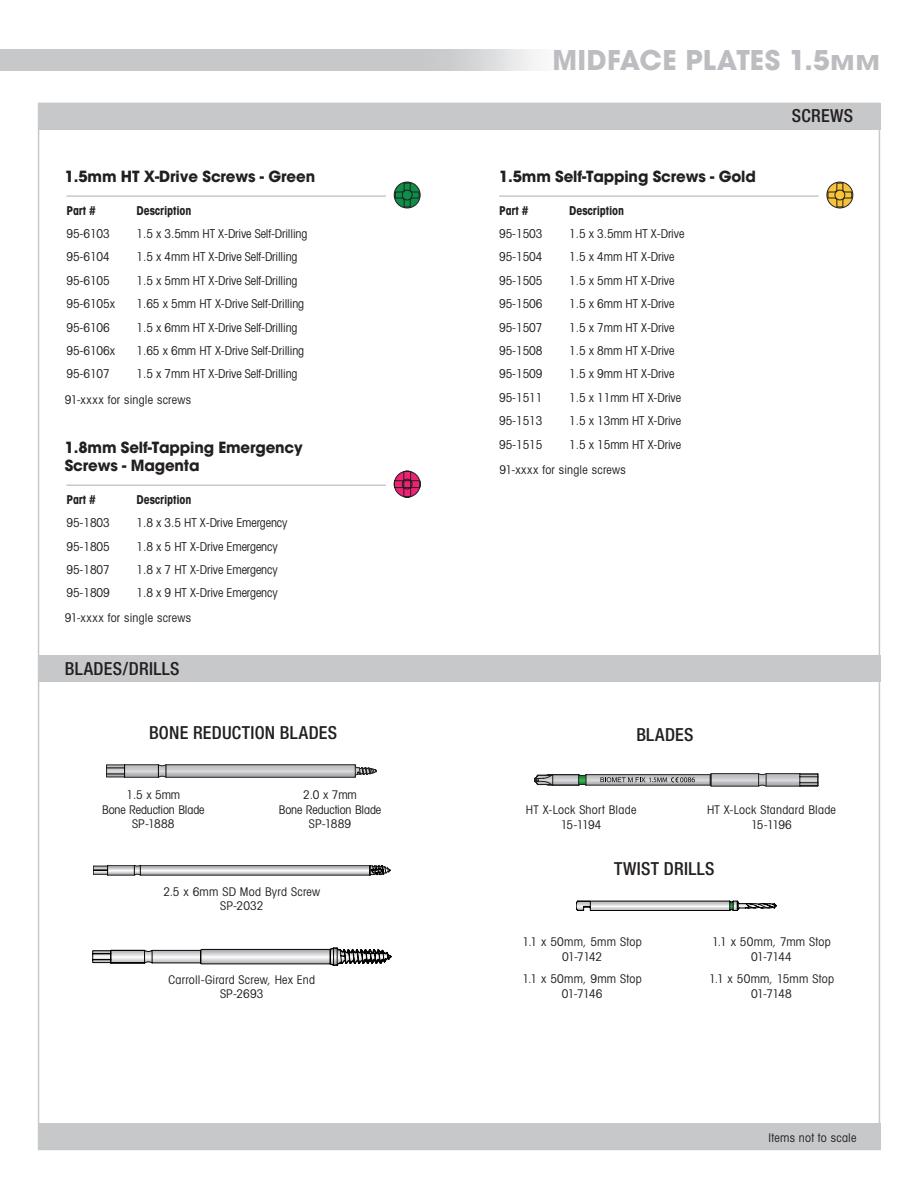
<style>
.page{position:relative;width:918px;height:1188px;background:#fff}
.page>*{position:absolute;margin:0;border:0;box-sizing:border-box;transform-origin:0 0}
.t1{font:700 27px "Avant Garde";letter-spacing:.01em;color:#bcbdc0}
.t2{font:500 condensed 18px "Helvetica Neue";letter-spacing:.02em;color:#231f20}
.t3{font:700 15.3px/18px "Avant Garde";letter-spacing:-.01em;color:#231f20}
.t4{font:condensed 12.3px/23.4px "Avant Garde";letter-spacing:-.01em;color:#231f20}
.t5{font:700 condensed 12.3px "Avant Garde";letter-spacing:-.01em;color:#231f20}
.t6{font:condensed 12px/14.4px "Avant Garde";letter-spacing:.02em;color:#231f20;text-align:center}
.t7{font:condensed 12px/14.4px "Avant Garde";letter-spacing:-.01em;color:#231f20;text-align:center}
.s1{font-size:20.25px}
</style>
<div class="page">
<div style="left:38px;top:103px;width:842px;height:27px;background:#c7c8ca"></div>
<hr style="left:66px;top:195px;width:320px;height:2px;background:#c7c8ca">
<div style="left:394px;top:182px;width:27px;height:26px;border:1px solid #231f20;border-radius:50%"></div>
<svg style="left:395px;top:181px;width:25px;height:28px"></svg>
<div style="left:402px;top:190px;width:10px;height:10px;background:#0b8f49;border-radius:50%"></div>
<div style="left:402px;top:190px;width:10px;height:10px;border:1px solid #231f20;border-radius:50%"></div>
<div style="left:38px;top:1123px;width:842px;height:27px;background:#c7c8ca"></div>
<svg style="left:827px;top:181px;width:26px;height:28px"></svg>
<div style="left:835px;top:190px;width:10px;height:10px;background:#f7c338;border-radius:50%"></div>
<div style="left:835px;top:190px;width:10px;height:10px;border:1px solid #231f20;border-radius:50%"></div>
<hr style="left:499px;top:195px;width:320px;height:2px;background:#c7c8ca">
<svg style="left:394px;top:470px;width:27px;height:28px"></svg>
<hr style="left:66px;top:485px;width:320px;height:1px;background:#c7c8ca">
<svg style="left:93px;top:865px;width:298px;height:10px;background:#aeaeb0"></svg>
<svg style="left:93px;top:948px;width:298px;height:17px"></svg>
<svg style="left:535px;top:773px;width:283px;height:13px;background:#9e9fa0"></svg>
<svg style="left:576px;top:901px;width:201px;height:10px"></svg>
<svg style="left:106px;top:765px;width:271px;height:12px;background:#b4b4b7"></svg>
<div style="left:38px;top:655px;width:842px;height:27px;background:#c7c8ca"></div>
<p class="t3" style="left:65px;top:167px;width:252px">1.5mm HT X-Drive Screws - Green</p>
<p class="t5" style="left:66px;top:202px;width:31px">Part #</p>
<p class="t4" style="left:66px;top:222px;width:50px">95-6103<br>95-6104<br>95-6105<br>95-6105x<br>95-6106<br>95-6106x<br>95-6107</p>
<p class="t5" style="left:137px;top:202px;width:56px">Description</p>
<p class="t4" style="left:137px;top:222px;width:172px">1.5 x 3.5mm HT X-Drive Self-Drilling 1.5 x 4mm HT X-Drive Self-Drilling 1.5 x 5mm HT X-Drive Self-Drilling 1.65 x 5mm HT X-Drive Self-Drilling 1.5 x 6mm HT X-Drive Self-Drilling 1.65 x 6mm HT X-Drive Self-Drilling 1.5 x 7mm HT X-Drive Self-Drilling</p>
<p class="t6" style="left:65px;top:392px;width:128px">91-xxxx for single screws</p>
<p class="t3" style="left:65px;top:438px;width:240px">1.8mm Self-Tapping Emergency<br>Screws - Magenta</p>
<p class="t5" style="left:66px;top:491px;width:31px">Part #</p>
<p class="t4" style="left:66px;top:511px;width:45px;text-align:justify">95-1803<br>95-1805<br>95-1807<br>95-1809</p>
<p class="t5" style="left:137px;top:491px;width:56px">Description</p>
<p class="t4" style="left:137px;top:511px;width:152px">1.8 x 3.5 HT X-Drive Emergency<br>1.8 x 5 HT X-Drive Emergency<br>1.8 x 7 HT X-Drive Emergency<br>1.8 x 9 HT X-Drive Emergency</p>
<p class="t6" style="left:65px;top:610px;width:128px">91-xxxx for single screws</p>
<h2 class="t2" style="left:65px;top:658px;width:116px">BLADES/DRILLS</h2>
<h2 class="t2" style="left:149px;top:721px;width:190px">BONE REDUCTION BLADES</h2>
<p class="t7" style="left:102px;top:788px;width:104px">1.5 x 5mm<br>Bone Reduction Blade<br>SP-1888</p>
<p class="t7" style="left:279px;top:788px;width:104px">2.0 x 7mm<br>Bone Reduction Blade<br>SP-1889</p>
<p class="t6" style="left:163px;top:884px;width:158px">2.5 x 6mm SD Mod Byrd Screw<br>SP-2032</p>
<p class="t6" style="left:168px;top:972px;width:148px">Carroll-Girard Screw, Hex End<br>SP-2693</p>
<h1 class="t1" style="left:552px;top:43px;width:329px">MIDFACE PLATES 1.5<span class="s1">MM</span></h1>
<p class="t3" style="left:499px;top:167px;width:258px">1.5mm Self-Tapping Screws - Gold</p>
<p class="t5" style="left:499px;top:202px;width:31px">Part #</p>
<p class="t4" style="left:499px;top:222px;width:45px;text-align:justify">95-1503<br>95-1504<br>95-1505<br>95-1506<br>95-1507<br>95-1508<br>95-1509<br>95-1511<br>95-1513<br>95-1515</p>
<p class="t5" style="left:569px;top:202px;width:56px">Description</p>
<p class="t4" style="left:569px;top:222px;width:117px">1.5 x 3.5mm HT X-Drive<br>1.5 x 4mm HT X-Drive<br>1.5 x 5mm HT X-Drive<br>1.5 x 6mm HT X-Drive<br>1.5 x 7mm HT X-Drive<br>1.5 x 8mm HT X-Drive<br>1.5 x 9mm HT X-Drive<br>1.5 x 11mm HT X-Drive<br>1.5 x 13mm HT X-Drive<br>1.5 x 15mm HT X-Drive</p>
<p class="t6" style="left:500px;top:462px;width:128px">91-xxxx for single screws</p>
<h2 class="t2" style="left:792px;top:105px;width:63px">SCREWS</h2>
<h2 class="t2" style="left:636px;top:724px;width:59px">BLADES</h2>
<p class="t6" style="left:526px;top:802px;width:112px">HT X-Lock Short Blade<br>15-1194</p>
<p class="t6" style="left:707px;top:802px;width:130px">HT X-Lock Standard Blade<br>15-1196</p>
<h2 class="t2" style="left:614px;top:857px;width:102px">TWIST DRILLS</h2>
<p class="t6" style="left:523px;top:934px;width:121px">1.1 x 50mm, 5mm Stop<br>01-7142</p>
<p class="t6" style="left:523px;top:972px;width:121px">1.1 x 50mm, 9mm Stop<br>01-7146</p>
<p class="t6" style="left:712px;top:934px;width:120px">1.1 x 50mm, 7mm Stop<br>01-7144</p>
<p class="t6" style="left:709px;top:972px;width:127px">1.1 x 50mm, 15mm Stop<br>01-7148</p>
<p class="t6" style="left:769px;top:1130px;width:89px">Items not to scale</p>
</div>
